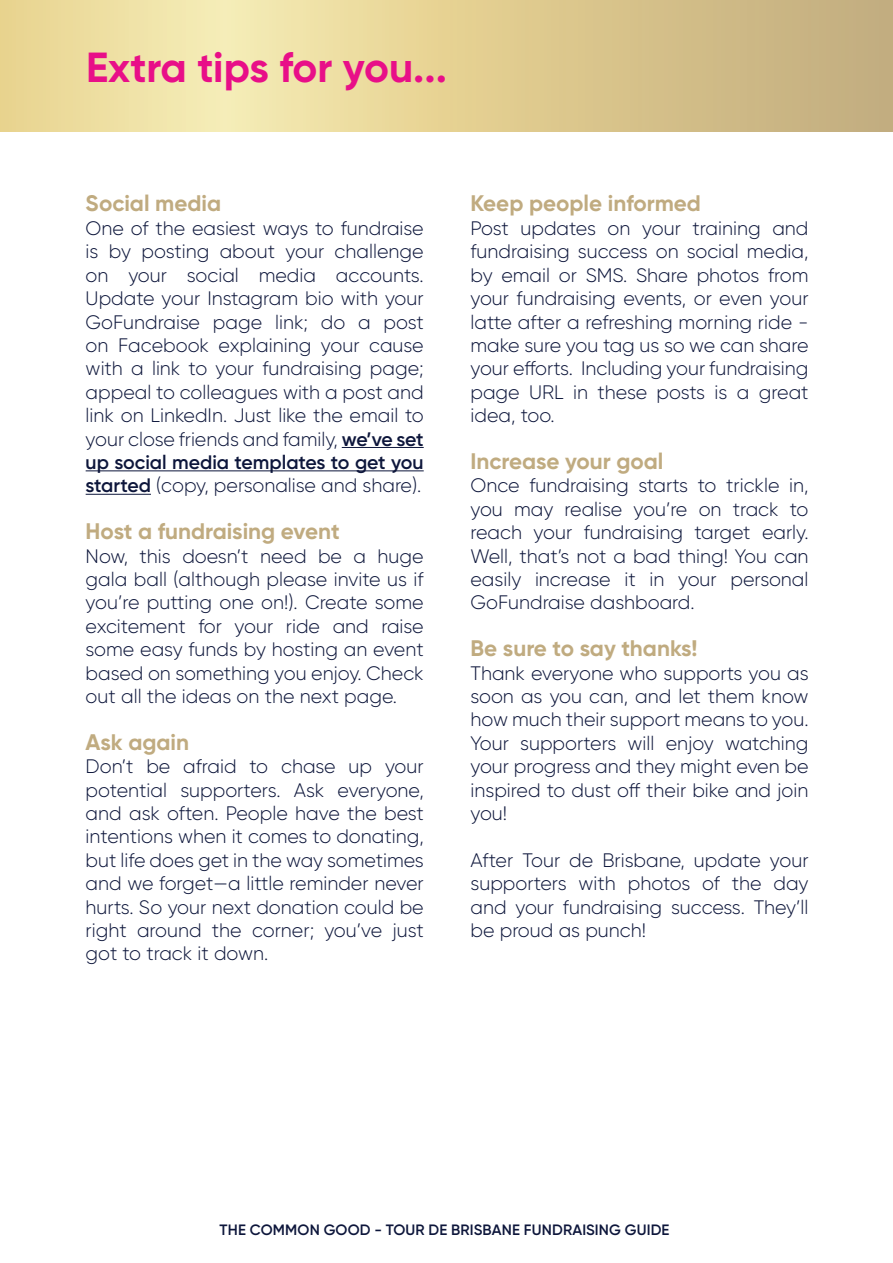
<style>
.page{position:relative;width:893px;height:1263px;background:#fff}
.page>*{position:absolute;margin:0;border:0;box-sizing:border-box;transform-origin:0 0}
.t1{font:700 42px "Gilroy";color:#e80f88}
.t2{font:700 22.5px "Gilroy";color:#c0ab80}
.t3{font:300 19.5px/23.4px "Gilroy";color:#0d163b;text-align:justify}
.t4{font:600 15px "Gilroy";letter-spacing:.01em;color:#0d163b}
.s1{font-weight:600}
</style>
<div class="page">
<hr style="left:342px;top:447px;width:82px;height:1px;background:#0d163b">
<hr style="left:86px;top:470px;width:338px;height:1px;background:#0d163b">
<hr style="left:86px;top:494px;width:65px;height:1px;background:#0d163b">
<svg style="left:0;top:0;width:893px;height:131px;background:#e0cf96"></svg>
<h1 class="t1" style="left:86px;top:41px;width:363px">Extra tips for you...</h1>
<p class="t2" style="left:86px;top:190px;width:137px">Social media</p>
<p class="t3" style="left:86px;top:216px;width:340px">One of the easiest ways to fundraise is by posting about your challenge on your social media accounts.<br>Update your Instagram bio with your GoFundraise page link; do a post on Facebook explaining your cause with a link to your fundraising page; appeal to colleagues with a post and link on LinkedIn. Just like the email to your close friends and family, <span class="s1">we’ve set up social media templates to get you started</span> (copy, personalise and share).</p>
<p class="t2" style="left:86px;top:517px;width:256px">Host a fundraising event</p>
<p class="t3" style="left:86px;top:544px;width:340px">Now, this doesn’t need be a huge gala ball (although please invite us if you’re putting one on!). Create some excitement for your ride and raise some easy funds by hosting an event based on something you enjoy. Check out all the ideas on the next page.</p>
<p class="t2" style="left:86px;top:728px;width:105px">Ask again</p>
<p class="t3" style="left:86px;top:754px;width:340px">Don’t be afraid to chase up your potential supporters. Ask everyone, and ask often. People have the best intentions when it comes to donating, but life does get in the way sometimes and we forget—a little reminder never hurts. So your next donation could be right around the corner; you’ve just got to track it down.</p>
<p class="t2" style="left:470px;top:190px;width:232px">Keep people informed</p>
<p class="t3" style="left:470px;top:216px;width:340px">Post updates on your training and fundraising success on social media, by email or SMS. Share photos from your fundraising events, or even your latte after a refreshing morning ride - make sure you tag us so we can share your efforts. Including your fundraising page URL in these posts is a great idea, too.</p>
<p class="t2" style="left:470px;top:447px;width:194px">Increase your goal</p>
<p class="t3" style="left:470px;top:474px;width:340px">Once fundraising starts to trickle in, you may realise you’re on track to reach your fundraising target early.<br>Well, that’s not a bad thing! You can easily increase it in your personal GoFundraise dashboard.</p>
<p class="t2" style="left:470px;top:634px;width:229px">Be sure to say thanks!</p>
<p class="t3" style="left:470px;top:661px;width:340px">Thank everyone who supports you as soon as you can, and let them know how much their support means to you.<br>Your supporters will enjoy watching your progress and they might even be inspired to dust off their bike and join you!</p>
<p class="t3" style="left:470px;top:848px;width:340px">After Tour de Brisbane, update your supporters with photos of the day and your fundraising success. They’ll be proud as punch!</p>
<p class="t4" style="left:220px;top:1220px;width:451px">THE COMMON GOOD - TOUR DE BRISBANE FUNDRAISING GUIDE</p>
</div>
